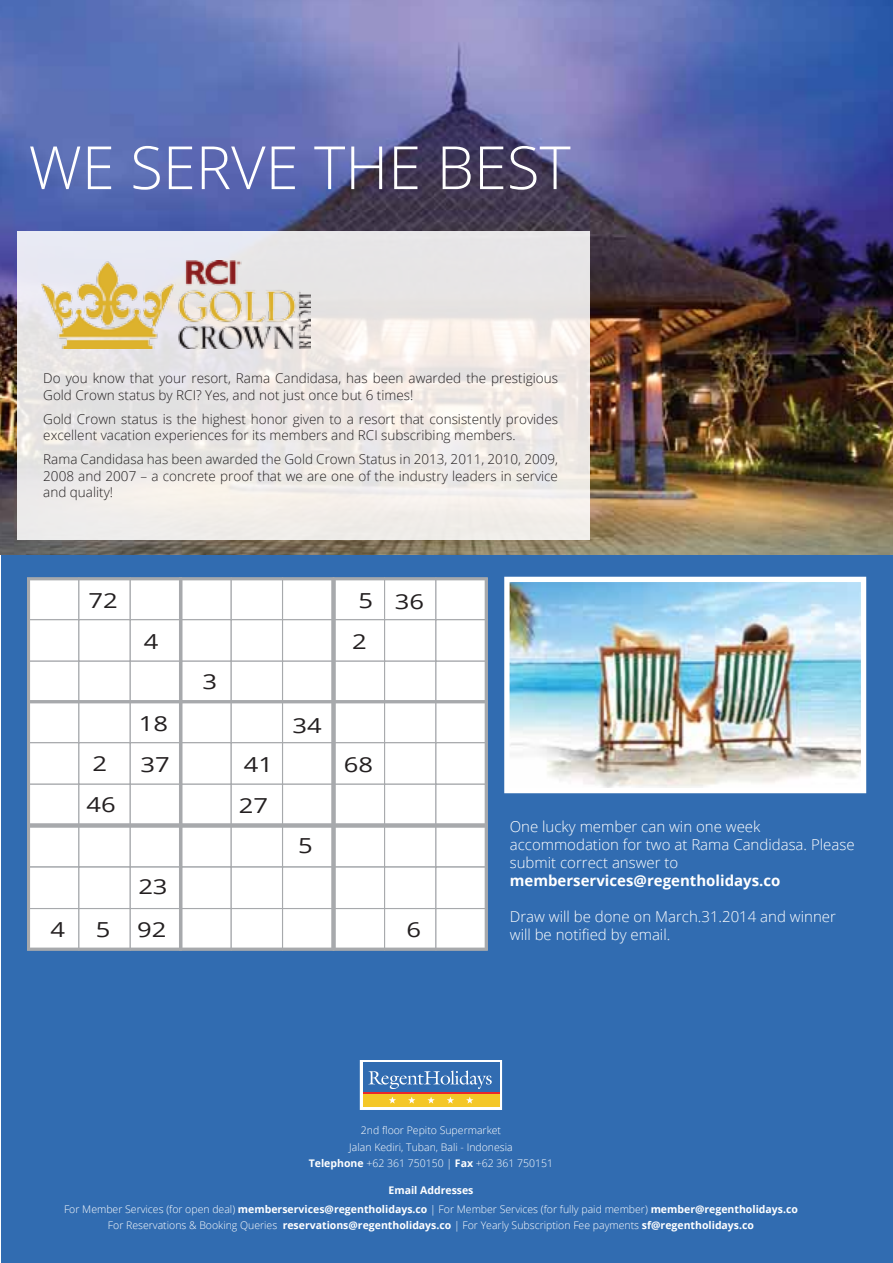
<style>
.page{position:relative;width:893px;height:1263px;background:#fff}
.page>*{position:absolute;margin:0;border:0;box-sizing:border-box;transform-origin:0 0}
.t1{font:300 59.7px "Open Sans";color:#fff}
.t2{font:20.7px/41.4px "Open Sans";color:#231f20;scale:1.24 1}
.t3{font:300 15px/18px "Open Sans";color:#fff}
.t4{font:700 15px "Open Sans";color:#fff}
.t5{font:300 13.5px/16.5px "Open Sans";color:#231f20}
.t6{font:300 10.5px/16.5px "Open Sans";color:#fff;text-align:center}
.t7{font:700 10.5px "Open Sans";color:#fff}
.s1{font-weight:700}
</style>
<div class="page">
<div style="left:1px;top:523px;width:891px;height:740px;background:#316cb1"></div>
<img style="left:0;top:0;width:893px;height:554px">
<svg style="left:17px;top:231px;width:572px;height:309px;background:#ece8e7"></svg>
<img style="left:42px;top:260px;width:268px;height:88px">
<svg style="left:27px;top:577px;width:461px;height:374px;background:#f5f5f6"></svg>
<img style="left:510px;top:583px;width:350px;height:204px">
<div style="left:504px;top:577px;width:362px;height:216px;border:5px solid #fff"></div>
<svg style="left:360px;top:1060px;width:142px;height:50px"></svg>
<div style="left:363px;top:1094px;width:136px;height:13px;background:#f4c728"></div>
<div style="left:363px;top:1063px;width:136px;height:29px;background:#316cb1"></div>
<hr style="left:363px;top:1092px;width:136px;height:2px;background:#ea272a">
<svg style="left:389px;top:1097px;width:7px;height:6px"></svg>
<svg style="left:408px;top:1097px;width:7px;height:6px"></svg>
<svg style="left:427px;top:1097px;width:8px;height:6px"></svg>
<svg style="left:447px;top:1097px;width:7px;height:6px"></svg>
<svg style="left:466px;top:1097px;width:7px;height:6px"></svg>
<svg style="left:368px;top:1070px;width:124px;height:19px"></svg>
<h1 class="t1" style="left:29px;top:127px;width:544px">WE SERVE THE BEST</h1>
<p class="t5" style="left:43px;top:370px;width:516px">Do you know that your resort, Rama Candidasa, has been awarded the prestigious<br>Gold Crown status by RCI? Yes, and not just once but 6 times!</p>
<p class="t5" style="left:43px;top:410px;width:516px">Gold Crown status is the highest honor given to a resort that consistently provides excellent vacation experiences for its members and RCI subscribing members.</p>
<p class="t5" style="left:43px;top:451px;width:516px;text-align:justify">Rama Candidasa has been awarded the Gold Crown Status in 2013, 2011, 2010, 2009, 2008 and 2007 – a concrete proof that we are one of the industry leaders in service and quality!</p>
<h2 class="t2" style="left:89px;top:579px;width:25px">72</h2>
<h2 class="t2" style="left:358px;top:580px;width:55px">5 36</h2>
<h2 class="t2" style="left:144px;top:620px;width:13px">4</h2>
<h2 class="t2" style="left:352px;top:620px;width:13px">2</h2>
<h2 class="t2" style="left:202px;top:660px;width:13px">3</h2>
<h2 class="t2" style="left:139px;top:702px;width:25px">18</h2>
<h2 class="t2" style="left:93px;top:742px;width:13px">2</h2>
<h2 class="t2" style="left:141px;top:743px;width:25px">37</h2>
<h2 class="t2" style="left:87px;top:783px;width:25px">46</h2>
<h2 class="t2" style="left:292px;top:704px;width:25px">34</h2>
<h2 class="t2" style="left:344px;top:743px;width:25px">68</h2>
<h2 class="t2" style="left:239px;top:743px;width:29px">41<br>27</h2>
<h2 class="t2" style="left:138px;top:865px;width:25px">23</h2>
<h2 class="t2" style="left:298px;top:824px;width:13px">5</h2>
<h2 class="t2" style="left:51px;top:908px;width:13px">4</h2>
<h2 class="t2" style="left:96px;top:908px;width:13px">5</h2>
<h2 class="t2" style="left:137px;top:908px;width:25px">92</h2>
<h2 class="t2" style="left:406px;top:908px;width:13px">6</h2>
<p class="t3" style="left:510px;top:817px;width:346px">One lucky member can win one week accommodation for two at Rama Candidasa. Please submit correct answer to</p>
<p class="t4" style="left:510px;top:869px;width:272px">memberservices@regentholidays.co</p>
<p class="t3" style="left:510px;top:907px;width:328px">Draw will be done on March.31.2014 and winner will be notified by email.</p>
<p class="t6" style="left:309px;top:1122px;width:246px">2nd floor Pepito Supermarket<br>Jalan Kediri, Tuban, Bali - Indonesia<br><span class="s1">Telephone</span> +62 361 750150 | <span class="s1">Fax</span> +62 361 750151</p>
<p class="t7" style="left:388px;top:1182px;width:87px">Email Addresses</p>
<p class="t6" style="left:64px;top:1200px;width:735px">For Member Services (for open deal) <span class="s1">memberservices@regentholidays.co</span> | For Member Services (for fully paid member) <span class="s1">member@regentholidays.co<br></span>For Reservations &amp; Booking Queries <span class="s1">reservations@regentholidays.co</span> | For Yearly Subscription Fee payments <span class="s1">sf@regentholidays.co</span></p>
</div>
